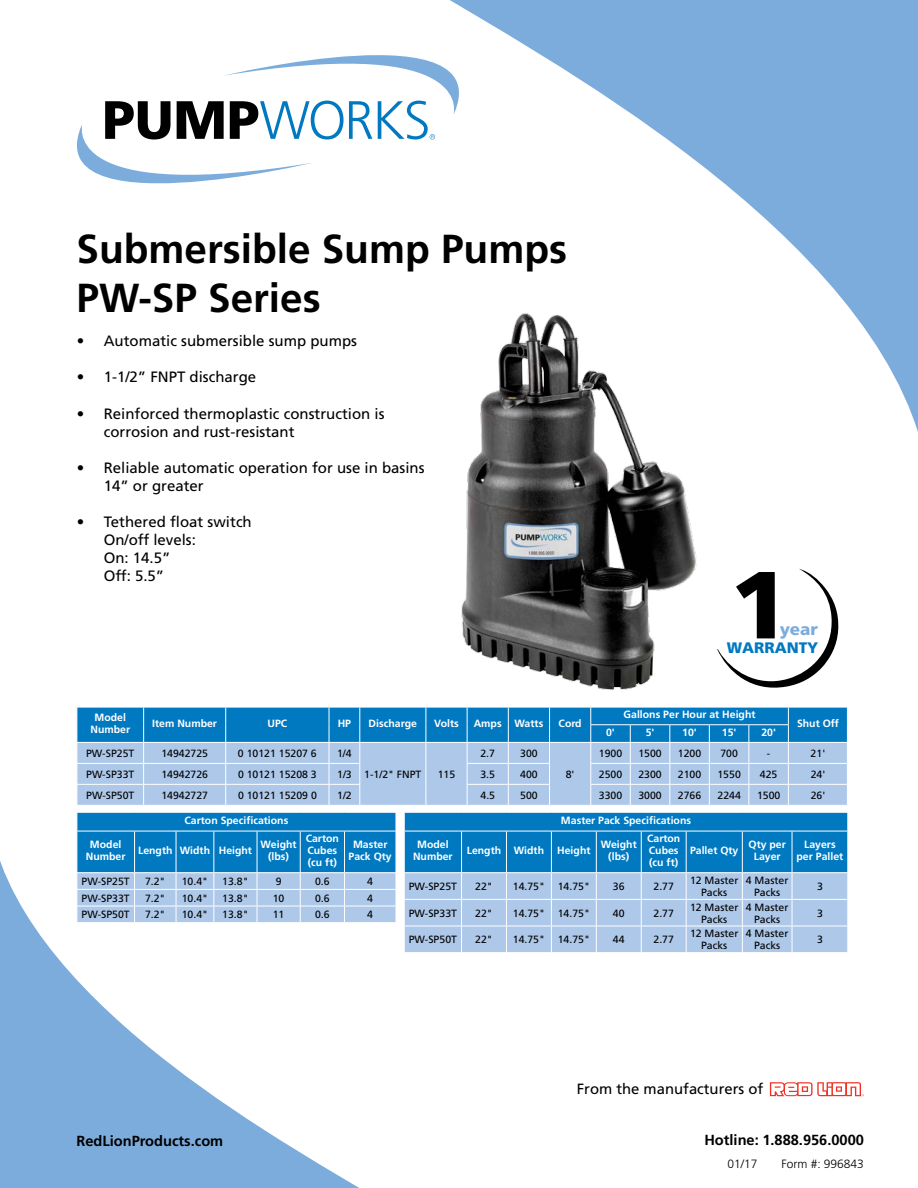
<style>
.page{position:relative;width:918px;height:1188px;background:#fff}
.page>*{position:absolute;margin:0;border:0;box-sizing:border-box;transform-origin:0 0}
.t1{font:900 95.1px "Frutiger LT Std";color:#000}
.t2{font:700 40.5px/48.6px "Frutiger LT Std";color:#000}
.t3{font:900 16.65px "Frutiger LT Std";color:#7cacdc}
.t4{font:900 15.15px "Frutiger LT Std";color:#0079c1}
.t5{font:15px/18px "Frutiger LT Std";color:#000}
.t6{font:14.85px "Frutiger LT Std";color:#000}
.t7{font:700 14.7px "Frutiger LT Std";color:#000}
.t8{font:300 12px "Frutiger LT Std";color:#000}
.t9{font:10.5px/12px "Frutiger LT Std";color:#000;text-align:center}
.t10{font:700 10.5px/12px "Frutiger LT Std";color:#fff;text-align:center}
</style>
<div class="page">
<svg style="left:450px;top:0;width:468px;height:432px"></svg>
<svg style="left:0;top:861px;width:359px;height:327px"></svg>
<svg style="left:77px;top:53px;width:393px;height:131px"></svg>
<svg style="left:770px;top:1082px;width:94px;height:14px"></svg>
<svg style="left:717px;top:569px;width:122px;height:119px"></svg>
<img style="left:458px;top:312px;width:239px;height:378px">
<svg style="left:76px;top:707px;width:772px;height:98px;background:#76afdc"></svg>
<svg style="left:76px;top:812px;width:320px;height:111px;background:#5ca4d6"></svg>
<hr style="left:345px;top:922px;width:51px;height:1px;background:#fff">
<svg style="left:404px;top:812px;width:444px;height:140px;background:#6dabda"></svg>
<h2 class="t2" style="left:76px;top:225px;width:492px">Submersible Sump Pumps<br>PW-SP Series</h2>
<h3 class="t5" style="left:77px;top:332px;width:282px">• Automatic submersible sump pumps</h3>
<h3 class="t5" style="left:77px;top:368px;width:181px">• 1-1/2” FNPT discharge</h3>
<h3 class="t5" style="left:104px;top:405px;width:282px;text-indent:-27px">• Reinforced thermoplastic construction is corrosion and rust-resistant</h3>
<h3 class="t5" style="left:104px;top:459px;width:322px;text-indent:-27px">• Reliable automatic operation for use in basins<br>14” or greater</h3>
<h3 class="t5" style="left:104px;top:513px;width:150px;text-indent:-27px">• Tethered float switch<br>On/off levels:<br>On: 14.5”<br>Off: 5.5”</h3>
<h1 class="t1" style="left:730px;top:548px;width:61px">1</h1>
<h3 class="t3" style="left:780px;top:619px;width:40px">year</h3>
<h3 class="t4" style="left:727px;top:639px;width:93px">WARRANTY</h3>
<p class="t10" style="left:90px;top:712px;width:41px">Model<br>Number</p>
<p class="t10" style="left:152px;top:718px;width:66px">Item Number</p>
<p class="t10" style="left:267px;top:718px;width:21px">UPC</p>
<p class="t10" style="left:338px;top:718px;width:15px">HP</p>
<p class="t10" style="left:369px;top:718px;width:50px">Discharge</p>
<p class="t10" style="left:434px;top:718px;width:26px">Volts</p>
<p class="t10" style="left:474px;top:718px;width:71px">Amps Watts</p>
<p class="t10" style="left:559px;top:718px;width:25px">Cord</p>
<p class="t10" style="left:624px;top:709px;width:133px">Gallons Per Hour at Height</p>
<p class="t10" style="left:606px;top:726px;width:10px">0'</p>
<p class="t10" style="left:646px;top:726px;width:10px">5'</p>
<p class="t10" style="left:682px;top:726px;width:16px">10'</p>
<p class="t10" style="left:722px;top:726px;width:16px">15'</p>
<p class="t10" style="left:761px;top:726px;width:16px">20'</p>
<p class="t10" style="left:797px;top:718px;width:43px">Shut Off</p>
<p class="t9" style="left:86px;top:747px;width:50px">PW-SP25T</p>
<p class="t9" style="left:161px;top:747px;width:48px">14942725</p>
<p class="t9" style="left:238px;top:747px;width:80px">0 10121 15207 6</p>
<p class="t9" style="left:337px;top:747px;width:16px">1/4</p>
<p class="t9" style="left:480px;top:747px;width:16px">2.7</p>
<p class="t9" style="left:520px;top:747px;width:19px">300</p>
<p class="t9" style="left:599px;top:747px;width:25px">1900</p>
<p class="t9" style="left:638px;top:747px;width:25px">1500</p>
<p class="t9" style="left:678px;top:747px;width:25px">1200</p>
<p class="t9" style="left:720px;top:747px;width:19px">700</p>
<p class="t9" style="left:767px;top:747px;width:5px">-</p>
<p class="t9" style="left:811px;top:747px;width:16px">21'</p>
<p class="t9" style="left:86px;top:768px;width:50px">PW-SP33T</p>
<p class="t9" style="left:161px;top:768px;width:48px">14942726</p>
<p class="t9" style="left:238px;top:768px;width:80px">0 10121 15208 3</p>
<p class="t9" style="left:337px;top:768px;width:16px">1/3</p>
<p class="t9" style="left:480px;top:768px;width:16px">3.5</p>
<p class="t9" style="left:520px;top:768px;width:19px">400</p>
<p class="t9" style="left:599px;top:768px;width:25px">2500</p>
<p class="t9" style="left:638px;top:768px;width:25px">2300</p>
<p class="t9" style="left:678px;top:768px;width:25px">2100</p>
<p class="t9" style="left:717px;top:768px;width:25px">1550</p>
<p class="t9" style="left:760px;top:768px;width:19px">425</p>
<p class="t9" style="left:811px;top:768px;width:16px">24'</p>
<p class="t9" style="left:86px;top:789px;width:50px">PW-SP50T</p>
<p class="t9" style="left:161px;top:789px;width:48px">14942727</p>
<p class="t9" style="left:238px;top:789px;width:80px">0 10121 15209 0</p>
<p class="t9" style="left:337px;top:789px;width:16px">1/2</p>
<p class="t9" style="left:480px;top:789px;width:16px">4.5</p>
<p class="t9" style="left:520px;top:789px;width:19px">500</p>
<p class="t9" style="left:599px;top:789px;width:25px">3300</p>
<p class="t9" style="left:638px;top:789px;width:25px">3000</p>
<p class="t9" style="left:678px;top:789px;width:25px">2766</p>
<p class="t9" style="left:718px;top:789px;width:25px">2244</p>
<p class="t9" style="left:757px;top:789px;width:25px">1500</p>
<p class="t9" style="left:811px;top:789px;width:16px">26'</p>
<p class="t9" style="left:364px;top:768px;width:59px">1-1/2" FNPT</p>
<p class="t9" style="left:438px;top:768px;width:19px">115</p>
<p class="t9" style="left:566px;top:768px;width:10px">8'</p>
<p class="t10" style="left:185px;top:814px;width:105px">Carton Specifications</p>
<p class="t10" style="left:86px;top:839px;width:41px">Model<br>Number</p>
<p class="t10" style="left:138px;top:845px;width:115px">Length Width Height</p>
<p class="t10" style="left:261px;top:839px;width:37px">Weight (lbs)</p>
<p class="t10" style="left:306px;top:833px;width:35px;text-align:left">Carton<br>Cubes (cu ft)</p>
<p class="t10" style="left:349px;top:839px;width:45px">Master<br>Pack Qty</p>
<p class="t9" style="left:82px;top:875px;width:50px">PW-SP25T</p>
<p class="t9" style="left:145px;top:875px;width:22px">7.2"</p>
<p class="t9" style="left:182px;top:875px;width:28px">10.4"</p>
<p class="t9" style="left:222px;top:875px;width:28px">13.8"</p>
<p class="t9" style="left:276px;top:875px;width:7px">9</p>
<p class="t9" style="left:315px;top:875px;width:16px">0.6</p>
<p class="t9" style="left:367px;top:875px;width:7px">4</p>
<p class="t9" style="left:82px;top:892px;width:50px">PW-SP33T</p>
<p class="t9" style="left:145px;top:892px;width:22px">7.2"</p>
<p class="t9" style="left:182px;top:892px;width:28px">10.4"</p>
<p class="t9" style="left:222px;top:892px;width:28px">13.8"</p>
<p class="t9" style="left:273px;top:892px;width:13px">10</p>
<p class="t9" style="left:315px;top:892px;width:16px">0.6</p>
<p class="t9" style="left:367px;top:892px;width:7px">4</p>
<p class="t9" style="left:82px;top:909px;width:50px">PW-SP50T</p>
<p class="t9" style="left:145px;top:909px;width:22px">7.2"</p>
<p class="t9" style="left:182px;top:909px;width:28px">10.4"</p>
<p class="t9" style="left:222px;top:909px;width:28px">13.8"</p>
<p class="t9" style="left:273px;top:909px;width:13px">11</p>
<p class="t9" style="left:315px;top:909px;width:16px">0.6</p>
<p class="t9" style="left:367px;top:909px;width:7px">4</p>
<p class="t10" style="left:561px;top:814px;width:132px">Master Pack Specifications</p>
<p class="t10" style="left:413px;top:839px;width:41px">Model<br>Number</p>
<p class="t10" style="left:467px;top:845px;width:79px">Length Width</p>
<p class="t10" style="left:557px;top:845px;width:35px">Height</p>
<p class="t10" style="left:601px;top:839px;width:37px">Weight (lbs)</p>
<p class="t10" style="left:647px;top:833px;width:35px;text-align:left">Carton<br>Cubes (cu ft)</p>
<p class="t10" style="left:690px;top:845px;width:50px">Pallet Qty</p>
<p class="t10" style="left:749px;top:839px;width:39px">Qty per<br>Layer</p>
<p class="t10" style="left:797px;top:839px;width:48px">Layers per Pallet</p>
<p class="t9" style="left:409px;top:880px;width:50px">PW-SP25T</p>
<p class="t9" style="left:475px;top:880px;width:19px">22"</p>
<p class="t9" style="left:513px;top:880px;width:79px">14.75" 14.75"</p>
<p class="t9" style="left:613px;top:880px;width:13px">36</p>
<p class="t9" style="left:654px;top:880px;width:22px">2.77</p>
<p class="t9" style="left:690px;top:874px;width:50px">12 Master<br>Packs</p>
<p class="t9" style="left:746px;top:874px;width:44px">4 Master<br>Packs</p>
<p class="t9" style="left:817px;top:880px;width:7px">3</p>
<p class="t9" style="left:409px;top:907px;width:50px">PW-SP33T</p>
<p class="t9" style="left:475px;top:907px;width:19px">22"</p>
<p class="t9" style="left:513px;top:907px;width:79px">14.75" 14.75"</p>
<p class="t9" style="left:613px;top:907px;width:13px">40</p>
<p class="t9" style="left:654px;top:907px;width:22px">2.77</p>
<p class="t9" style="left:690px;top:901px;width:50px">12 Master<br>Packs</p>
<p class="t9" style="left:746px;top:901px;width:44px">4 Master<br>Packs</p>
<p class="t9" style="left:817px;top:907px;width:7px">3</p>
<p class="t9" style="left:409px;top:934px;width:50px">PW-SP50T</p>
<p class="t9" style="left:475px;top:934px;width:19px">22"</p>
<p class="t9" style="left:513px;top:934px;width:79px">14.75" 14.75"</p>
<p class="t9" style="left:613px;top:934px;width:13px">44</p>
<p class="t9" style="left:654px;top:934px;width:22px">2.77</p>
<p class="t9" style="left:690px;top:928px;width:50px">12 Master<br>Packs</p>
<p class="t9" style="left:746px;top:928px;width:44px">4 Master<br>Packs</p>
<p class="t9" style="left:817px;top:934px;width:7px">3</p>
<h3 class="t6" style="left:577px;top:1080px;width:188px">From the manufacturers of</h3>
<h3 class="t7" style="left:76px;top:1132px;width:148px">RedLionProducts.com</h3>
<h3 class="t7" style="left:704px;top:1131px;width:161px">Hotline: 1.888.956.0000</h3>
<p class="t8" style="left:727px;top:1157px;width:32px">01/17</p>
<p class="t8" style="left:781px;top:1157px;width:84px">Form #: 996843</p>
</div>
